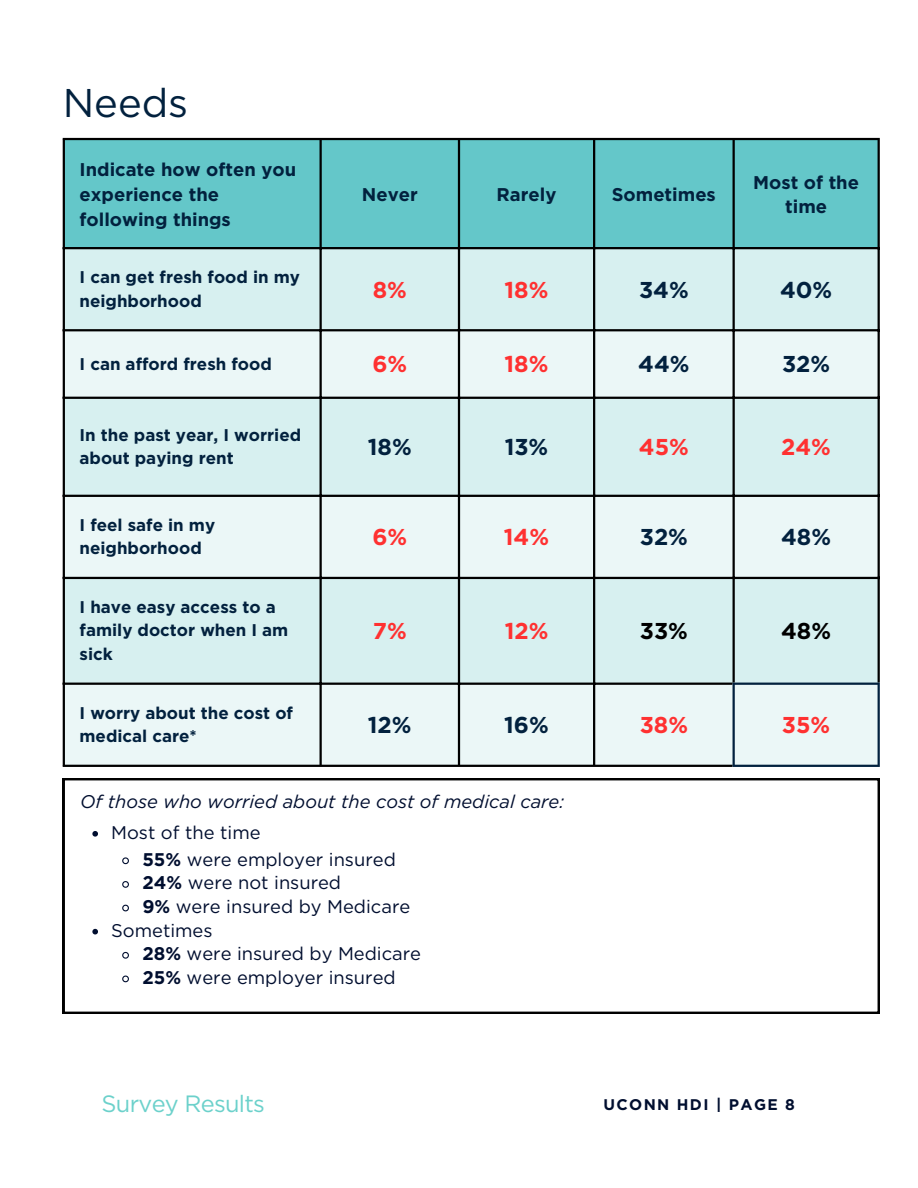
<style>
.page{position:relative;width:918px;height:1188px;background:#fff}
.page>*{position:absolute;margin:0;border:0;box-sizing:border-box;transform-origin:0 0}
.t1{font:40.05px "Gotham";color:#02213e}
.t2{font:23.55px "Gotham";letter-spacing:-.03em;color:#6cd1cb}
.t3{font:700 22.95px "Gotham";color:#ff3131}
.t4{font:700 22.95px "Gotham";color:#02213e}
.t5{font:700 22.95px "Gotham";color:#000}
.t6{font:700 18.45px/24.8px "Gotham";color:#02213e}
.t7{font:18.3px "Gotham";color:#000e2f}
.t8{font:italic 18.3px "Gotham";color:#000e2f}
.t9{font:700 16.95px/23.7px "Gotham";color:#02213e}
.t10{font:700 15.45px "Gotham";letter-spacing:.09em;color:#000e2f}
.s1{font-weight:700}
</style>
<div class="page">
<div style="left:65px;top:140px;width:813px;height:107px;background:#64c7c9"></div>
<div style="left:65px;top:249px;width:813px;height:80px;background:#d7f0f0"></div>
<svg style="left:65px;top:331px;width:813px;height:434px;background:#e0f2f2"></svg>
<hr style="left:63px;top:140px;width:2px;height:625px;background:#000">
<hr style="left:320px;top:140px;width:2px;height:625px;background:#000">
<hr style="left:458px;top:140px;width:2px;height:625px;background:#000">
<hr style="left:593px;top:140px;width:2px;height:625px;background:#000">
<hr style="left:733px;top:140px;width:2px;height:543px;background:#000">
<hr style="left:878px;top:140px;width:2px;height:543px;background:#000">
<hr style="left:63px;top:138px;width:817px;height:2px;background:#000">
<hr style="left:63px;top:247px;width:817px;height:2px;background:#000">
<hr style="left:63px;top:329px;width:817px;height:2px;background:#000">
<hr style="left:63px;top:397px;width:817px;height:2px;background:#000">
<hr style="left:63px;top:495px;width:817px;height:2px;background:#000">
<hr style="left:63px;top:577px;width:817px;height:2px;background:#000">
<hr style="left:63px;top:683px;width:670px;height:2px;background:#000">
<hr style="left:63px;top:765px;width:670px;height:2px;background:#000">
<hr style="left:733px;top:685px;width:2px;height:80px;background:#02213e">
<hr style="left:878px;top:685px;width:2px;height:80px;background:#02213e">
<hr style="left:733px;top:683px;width:147px;height:2px;background:#02213e">
<hr style="left:733px;top:765px;width:147px;height:2px;background:#02213e">
<svg style="left:63px;top:778px;width:816px;height:235px"></svg>
<svg style="left:92px;top:831px;width:6px;height:6px"></svg>
<svg style="left:121px;top:857px;width:9px;height:8px"></svg>
<svg style="left:121px;top:880px;width:9px;height:9px"></svg>
<svg style="left:121px;top:904px;width:9px;height:8px"></svg>
<svg style="left:92px;top:929px;width:6px;height:5px"></svg>
<svg style="left:121px;top:951px;width:9px;height:9px"></svg>
<svg style="left:121px;top:975px;width:9px;height:8px"></svg>
<p class="t1" style="left:63px;top:78px;width:127px">Needs</p>
<h1 class="t6" style="left:80px;top:157px;width:218px">Indicate how often you experience the following things</h1>
<p class="t6" style="left:362px;top:182px;width:57px">Never</p>
<p class="t6" style="left:497px;top:182px;width:61px">Rarely</p>
<p class="t6" style="left:612px;top:182px;width:106px">Sometimes</p>
<p class="t6" style="left:753px;top:170px;width:107px;text-align:center">Most of the time</p>
<p class="t9" style="left:80px;top:265px;width:222px">I can get fresh food in my neighborhood</p>
<p class="t3" style="left:373px;top:276px;width:36px">8%</p>
<p class="t3" style="left:505px;top:276px;width:45px">18%</p>
<p class="t4" style="left:639px;top:276px;width:51px">34%</p>
<p class="t4" style="left:780px;top:276px;width:54px">40%</p>
<p class="t9" style="left:80px;top:352px;width:194px">I can afford fresh food</p>
<p class="t3" style="left:372px;top:350px;width:36px">6%</p>
<p class="t3" style="left:505px;top:350px;width:45px">18%</p>
<p class="t4" style="left:638px;top:350px;width:53px">44%</p>
<p class="t4" style="left:782px;top:350px;width:50px">32%</p>
<p class="t9" style="left:80px;top:423px;width:223px">In the past year, I worried about paying rent</p>
<p class="t4" style="left:368px;top:433px;width:45px">18%</p>
<p class="t4" style="left:505px;top:433px;width:45px">13%</p>
<p class="t3" style="left:639px;top:433px;width:51px">45%</p>
<p class="t3" style="left:781px;top:433px;width:51px">24%</p>
<p class="t9" style="left:80px;top:513px;width:137px">I feel safe in my neighborhood</p>
<p class="t3" style="left:372px;top:523px;width:36px">6%</p>
<p class="t3" style="left:504px;top:523px;width:47px">14%</p>
<p class="t4" style="left:640px;top:523px;width:50px">32%</p>
<p class="t4" style="left:781px;top:523px;width:51px">48%</p>
<p class="t9" style="left:80px;top:595px;width:210px">I have easy access to a family doctor when I am sick</p>
<p class="t3" style="left:373px;top:617px;width:35px">7%</p>
<p class="t3" style="left:505px;top:617px;width:45px">12%</p>
<p class="t5" style="left:640px;top:617px;width:50px">33%</p>
<p class="t5" style="left:781px;top:617px;width:51px">48%</p>
<p class="t9" style="left:80px;top:701px;width:215px">I worry about the cost of medical care*</p>
<p class="t4" style="left:368px;top:711px;width:45px">12%</p>
<p class="t4" style="left:504px;top:711px;width:46px">16%</p>
<p class="t3" style="left:640px;top:711px;width:50px">38%</p>
<p class="t3" style="left:782px;top:711px;width:50px">35%</p>
<h3 class="t8" style="left:80px;top:791px;width:486px">Of those who worried about the cost of medical care:</h3>
<p class="t7" style="left:111px;top:821px;width:151px">Most of the time</p>
<p class="t7" style="left:142px;top:848px;width:255px"><span class="s1">55%</span> were employer insured</p>
<p class="t7" style="left:142px;top:872px;width:200px"><span class="s1">24%</span> were not insured</p>
<p class="t7" style="left:142px;top:896px;width:269px"><span class="s1">9%</span> were insured by Medicare</p>
<p class="t7" style="left:111px;top:919px;width:103px">Sometimes</p>
<p class="t7" style="left:142px;top:943px;width:280px"><span class="s1">28%</span> were insured by Medicare</p>
<p class="t7" style="left:142px;top:966px;width:255px"><span class="s1">25%</span> were employer insured</p>
<h2 class="t2" style="left:102px;top:1089px;width:165px">Survey Results</h2>
<p class="t10" style="left:603px;top:1095px;width:193px">UCONN HDI | PAGE 8</p>
</div>
